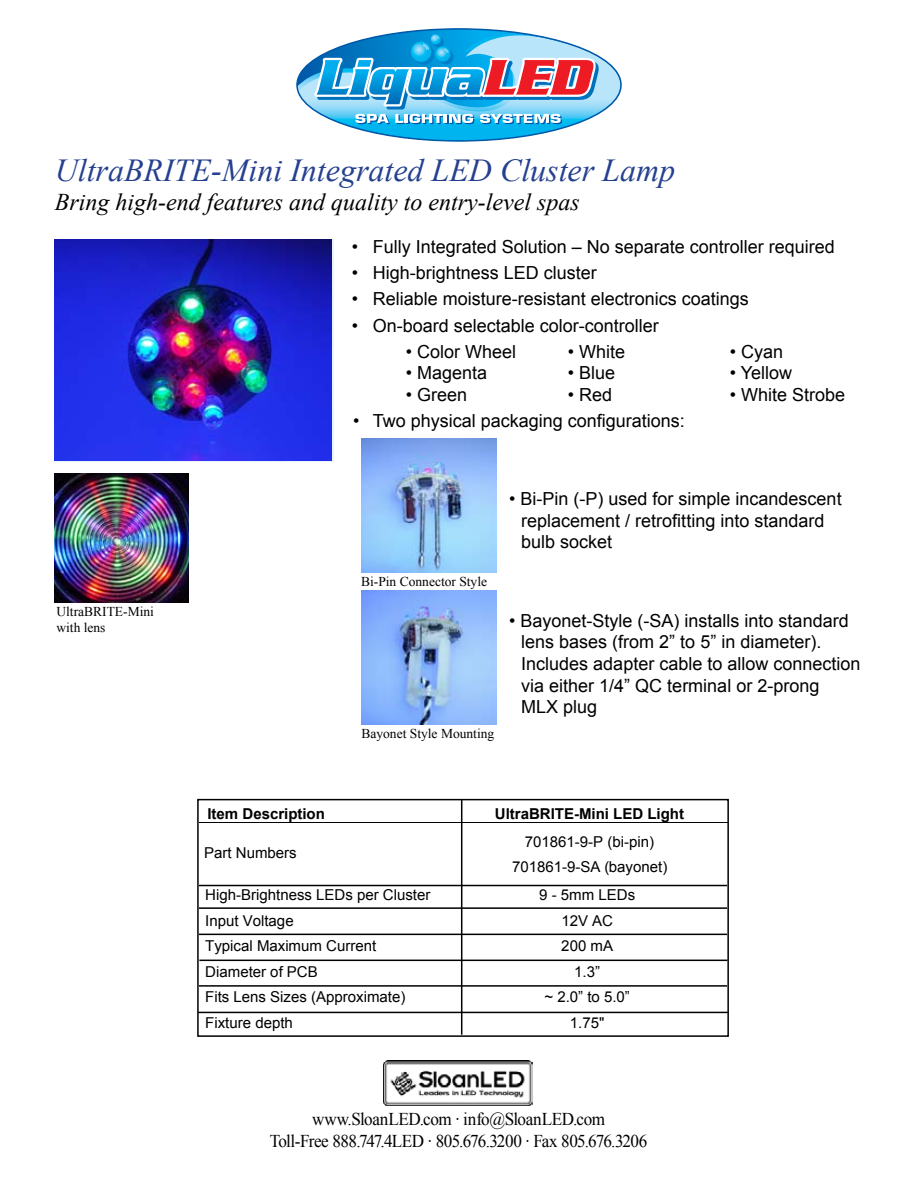
<style>
.page{position:relative;width:918px;height:1188px;background:#fff}
.page>*{position:absolute;margin:0;border:0;box-sizing:border-box;transform-origin:0 0}
.t1{font:italic 31.95px "Times New Roman";color:#25408f}
.t2{font:italic 24px "Times New Roman";color:#000}
.t3{font:18px/21.6px "Arial";color:#000}
.t4{font:18px/22.5px "Times New Roman";letter-spacing:-.03em;color:#000;text-align:center;scale:.95 1}
.t5{font:15px "Arial";color:#010101}
.t6{font:700 15px "Arial";color:#010101}
.t7{font:13.5px/16.2px "Times New Roman";color:#000}
</style>
<div class="page">
<svg style="left:297px;top:29px;width:325px;height:112px"></svg>
<img style="left:384px;top:1060px;width:149px;height:46px">
<img style="left:54px;top:239px;width:278px;height:221px">
<div style="left:197px;top:799px;width:532px;height:238px;border:2px solid #010101"></div>
<hr style="left:200px;top:823px;width:251px;height:1px;background:#010101">
<hr style="left:452px;top:823px;width:275px;height:1px;background:#010101">
<hr style="left:199px;top:885px;width:528px;height:1px;background:#000">
<hr style="left:199px;top:907px;width:528px;height:2px;background:#000">
<hr style="left:199px;top:934px;width:528px;height:1px;background:#000">
<hr style="left:199px;top:960px;width:528px;height:1px;background:#000">
<hr style="left:199px;top:985px;width:528px;height:2px;background:#000">
<hr style="left:198px;top:1012px;width:531px;height:1px;background:#000">
<hr style="left:461px;top:800px;width:1px;height:235px;background:#010101">
<img style="left:361px;top:438px;width:135px;height:135px">
<img style="left:362px;top:591px;width:134px;height:134px">
<img style="left:54px;top:473px;width:135px;height:130px">
<h1 class="t1" style="left:55px;top:149px;width:622px">UltraBRITE-Mini Integrated LED Cluster Lamp</h1>
<h2 class="t2" style="left:55px;top:185px;width:527px">Bring high-end features and quality to entry-level spas</h2>
<p class="t3" style="left:352px;top:236px;width:485px">• Fully Integrated Solution – No separate controller required</p>
<p class="t3" style="left:352px;top:262px;width:247px">• High-brightness LED cluster</p>
<p class="t3" style="left:352px;top:289px;width:399px">• Reliable moisture-resistant electronics coatings</p>
<p class="t3" style="left:352px;top:315px;width:309px">• On-board selectable color-controller</p>
<p class="t3" style="left:406px;top:341px;width:112px">• Color Wheel</p>
<p class="t3" style="left:568px;top:341px;width:59px">• White</p>
<p class="t3" style="left:730px;top:341px;width:55px">• Cyan</p>
<p class="t3" style="left:406px;top:362px;width:83px">• Magenta</p>
<p class="t3" style="left:568px;top:362px;width:49px">• Blue</p>
<p class="t3" style="left:730px;top:362px;width:64px">• Yellow</p>
<p class="t3" style="left:406px;top:384px;width:63px">• Green</p>
<p class="t3" style="left:568px;top:384px;width:46px">• Red</p>
<p class="t3" style="left:730px;top:384px;width:117px">• White Strobe</p>
<p class="t3" style="left:353px;top:410px;width:333px">• Two physical packaging configurations:</p>
<p class="t7" style="left:56px;top:603px;width:99px">UltraBRITE-Mini with lens</p>
<p class="t7" style="left:361px;top:573px;width:128px">Bi-Pin Connector Style</p>
<p class="t7" style="left:362px;top:725px;width:134px">Bayonet Style Mounting</p>
<p class="t3" style="left:521px;top:488px;width:322px;text-indent:-12px">• Bi-Pin (-P) used for simple incandescent replacement / retrofitting into standard bulb socket</p>
<p class="t3" style="left:521px;top:610px;width:341px;text-indent:-12px">• Bayonet-Style (-SA) installs into standard lens bases (from 2” to 5” in diameter).<br>Includes adapter cable to allow connection via either 1/4” QC terminal or 2-prong MLX plug</p>
<p class="t6" style="left:207px;top:804px;width:119px">Item Description</p>
<p class="t6" style="left:495px;top:804px;width:191px">UltraBRITE-Mini LED Light</p>
<p class="t5" style="left:512px;top:857px;width:157px">701861-9-SA (bayonet)</p>
<p class="t5" style="left:525px;top:832px;width:131px">701861-9-P (bi-pin)</p>
<p class="t5" style="left:204px;top:843px;width:94px">Part Numbers</p>
<p class="t5" style="left:205px;top:885px;width:227px">High-Brightness LEDs per Cluster</p>
<p class="t5" style="left:539px;top:885px;width:98px">9 - 5mm LEDs</p>
<p class="t5" style="left:205px;top:911px;width:90px">Input Voltage</p>
<p class="t5" style="left:561px;top:911px;width:53px">12V AC</p>
<p class="t5" style="left:205px;top:936px;width:173px">Typical Maximum Current</p>
<p class="t5" style="left:561px;top:936px;width:53px">200 mA</p>
<p class="t5" style="left:205px;top:962px;width:114px">Diameter of PCB</p>
<p class="t5" style="left:574px;top:962px;width:27px">1.3”</p>
<p class="t5" style="left:205px;top:987px;width:202px">Fits Lens Sizes (Approximate)</p>
<p class="t5" style="left:544px;top:987px;width:87px">~ 2.0” to 5.0”</p>
<p class="t5" style="left:205px;top:1013px;width:89px">Fixture depth</p>
<p class="t5" style="left:570px;top:1013px;width:36px">1.75"</p>
<p class="t4" style="left:270px;top:1107px;width:399px">www.SloanLED.com · info@SloanLED.com<br>Toll-Free 888.747.4LED · 805.676.3200 · Fax 805.676.3206</p>
</div>
